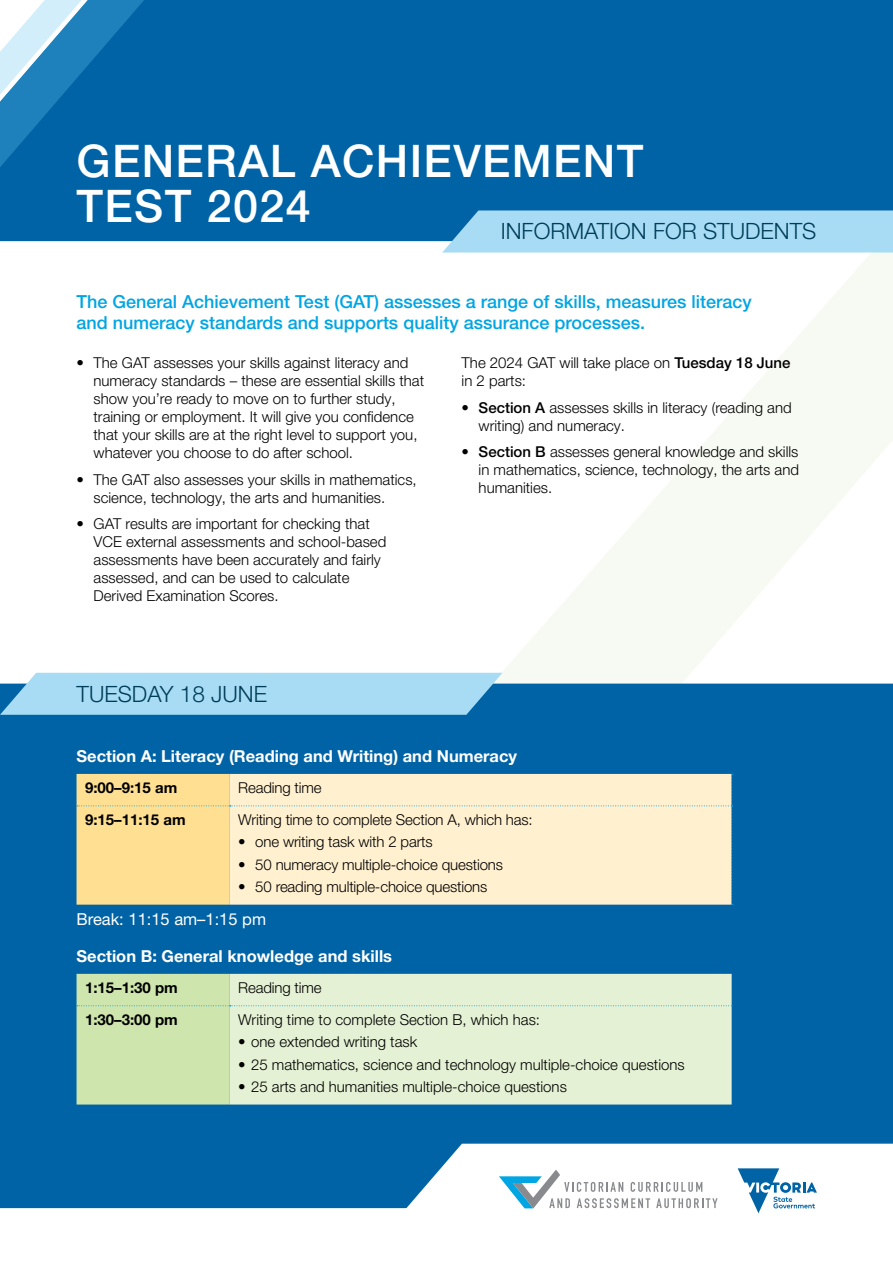
<style>
.page{position:relative;width:893px;height:1263px;background:#fff}
.page>*{position:absolute;margin:0;border:0;box-sizing:border-box;transform-origin:0 0}
.t1{font:500 45px/45px "Helvetica Neue LT Pro";letter-spacing:.03em;color:#fff}
.t2{font:300 22.5px "Helvetica Neue LT Pro";color:#003d58}
.t3{font:500 18px/21px "Helvetica Neue LT Pro";color:#00a5e3}
.t4{font:700 16.5px "Helvetica Neue LT Pro";color:#fff}
.t5{font:16.5px "Helvetica Neue LT Pro";color:#fff}
.t6{font:300 15px/18px "Helvetica Neue LT Pro";color:#000}
.t7{font:700 15px "Helvetica Neue LT Pro";color:#000}
.s1{font-weight:500}
</style>
<div class="page">
<svg style="left:446px;top:253px;width:447px;height:431px"></svg>
<div style="left:0;top:684px;width:893px;height:524px;background:#0063a5"></div>
<div style="left:266px;top:0;width:627px;height:241px;background:#0063a5"></div>
<div style="left:0;top:0;width:266px;height:241px;background:#0063a5"></div>
<svg style="left:362px;top:1144px;width:531px;height:65px;fill:#fff"></svg>
<svg style="left:77px;top:774px;width:656px;height:131px;background:#fdebc1"></svg>
<svg style="left:77px;top:974px;width:655px;height:130px;background:#dfedcb"></svg>
<svg style="left:499px;top:1169px;width:218px;height:39px;background:#dce5e9"></svg>
<svg style="left:738px;top:1168px;width:79px;height:45px"></svg>
<svg style="left:442px;top:210px;width:451px;height:43px;background:#a1d6f1"></svg>
<svg style="left:0;top:673px;width:503px;height:42px;background:#9fd5f0"></svg>
<svg style="left:0;top:0;width:88px;height:101px"></svg>
<h1 class="t1" style="left:77px;top:138px;width:568px">GENERAL ACHIEVEMENT<br>TEST 2024</h1>
<h2 class="t2" style="left:501px;top:218px;width:317px">INFORMATION FOR STUDENTS</h2>
<p class="t3" style="left:77px;top:290px;width:677px">The General Achievement Test (GAT) assesses a range of skills, measures literacy and numeracy standards and supports quality assurance processes.</p>
<p class="t6" style="left:94px;top:353px;width:332px;text-indent:-17px"><span class="s1">•</span> The GAT assesses your skills against literacy and numeracy standards – these are essential skills that show you’re ready to move on to further study, training or employment. It will give you confidence that your skills are at the right level to support you, whatever you choose to do after school.</p>
<p class="t6" style="left:94px;top:470px;width:325px;text-indent:-17px"><span class="s1">•</span> The GAT also assesses your skills in mathematics, science, technology, the arts and humanities.</p>
<p class="t6" style="left:94px;top:514px;width:294px;text-indent:-17px"><span class="s1">•</span> GAT results are important for checking that VCE external assessments and school-based assessments have been accurately and fairly assessed, and can be used to calculate Derived Examination Scores.</p>
<h2 class="t2" style="left:77px;top:680px;width:192px">TUESDAY 18 JUNE</h2>
<p class="t6" style="left:462px;top:353px;width:330px">The 2024 GAT will take place on <span class="s1">Tuesday 18 June </span>in 2 parts:</p>
<p class="t6" style="left:479px;top:398px;width:315px;text-indent:-17px"><span class="s1">• Section A</span> assesses skills in literacy (reading and writing) and numeracy.</p>
<p class="t6" style="left:479px;top:442px;width:322px;text-align:justify;text-indent:-17px"><span class="s1">• Section B</span> assesses general knowledge and skills in mathematics, science, technology, the arts and humanities.</p>
<p class="t4" style="left:77px;top:746px;width:442px">Section A: Literacy (Reading and Writing) and Numeracy</p>
<p class="t7" style="left:85px;top:778px;width:94px">9:00–9:15 am</p>
<p class="t6" style="left:238px;top:778px;width:85px">Reading time</p>
<p class="t7" style="left:85px;top:810px;width:102px">9:15–11:15 am</p>
<p class="t6" style="left:238px;top:810px;width:296px">Writing time to complete Section A, which has:</p>
<p class="t6" style="left:238px;top:833px;width:196px"><span class="s1">•</span> one writing task with 2 parts</p>
<p class="t6" style="left:238px;top:855px;width:266px"><span class="s1">•</span> 50 numeracy multiple-choice questions</p>
<p class="t6" style="left:238px;top:877px;width:251px"><span class="s1">•</span> 50 reading multiple-choice questions</p>
<p class="t5" style="left:77px;top:909px;width:191px">Break: 11:15 am–1:15 pm</p>
<p class="t4" style="left:77px;top:946px;width:317px">Section B: General knowledge and skills</p>
<p class="t7" style="left:85px;top:978px;width:94px">1:15–1:30 pm</p>
<p class="t6" style="left:238px;top:978px;width:85px">Reading time</p>
<p class="t7" style="left:85px;top:1010px;width:94px">1:30–3:00 pm</p>
<p class="t6" style="left:238px;top:1010px;width:303px">Writing time to complete Section B, which has:</p>
<p class="t6" style="left:238px;top:1032px;width:180px">• one extended writing task</p>
<p class="t6" style="left:238px;top:1055px;width:448px">• 25 mathematics, science and technology multiple-choice questions</p>
<p class="t6" style="left:238px;top:1077px;width:330px">• 25 arts and humanities multiple-choice questions</p>
</div>
